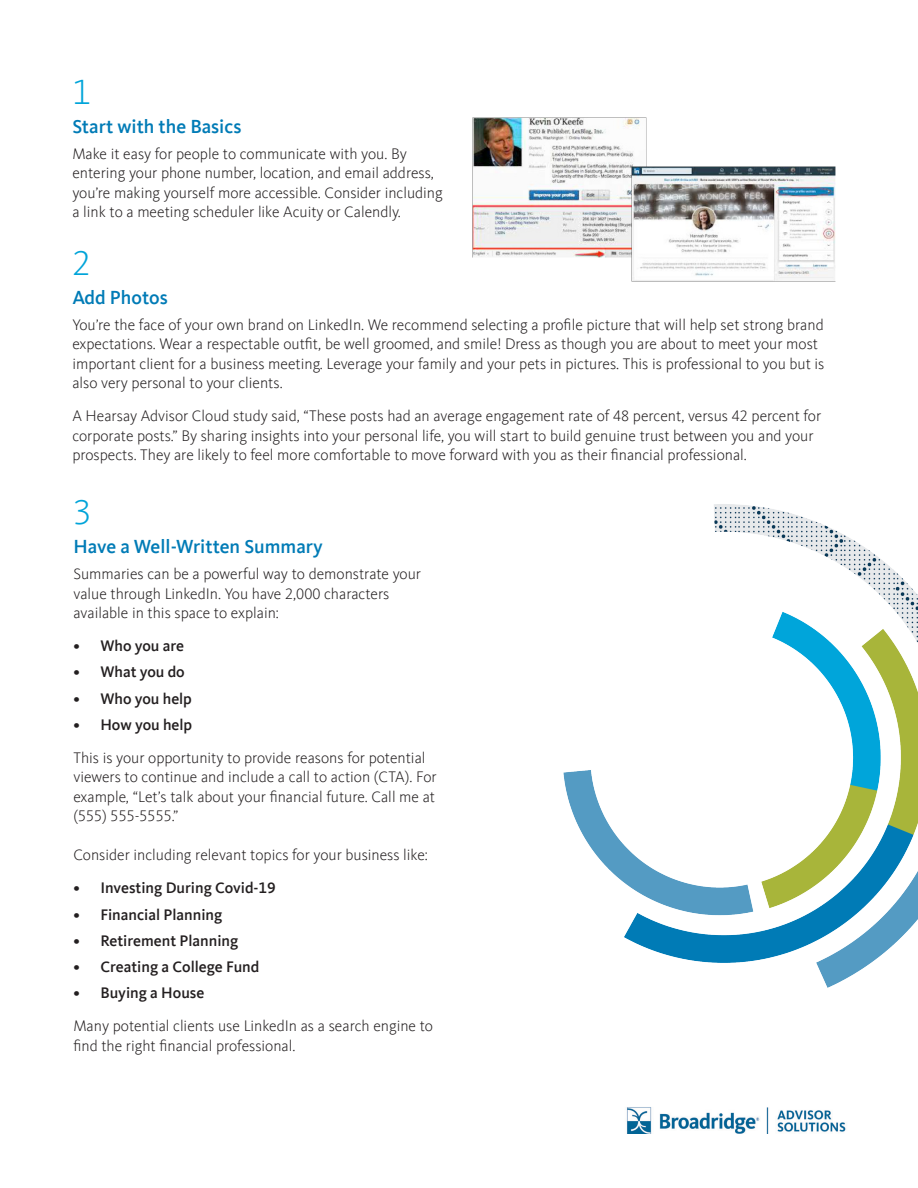
<style>
.page{position:relative;width:918px;height:1188px;background:#fff}
.page>*{position:absolute;margin:0;border:0;box-sizing:border-box;transform-origin:0 0}
.Head{font:300 36px "Kievit Offc";color:#00a4d9}
.Body{font:300 36px "Kievit Offc";color:#00a4d9}
.Head-2{font:500 19.5px "Kievit Offc";color:#007bb6}
.Body-2{font:500 19.5px "Kievit Offc";color:#007bb6}
.Body-3{font:300 15.75px/19.5px "Kievit Offc";color:#231f20}
.t1{font:500 15.75px "Kievit Offc";color:#231f20}
.Head-3{font:300 15.75px/19.5px "Kievit Offc";color:#231f20}
</style>
<div class="page">
<img style="left:626px;top:1107px;width:220px;height:27px">
<img style="left:472px;top:117px;width:175px;height:141px">
<img style="left:632px;top:167px;width:203px;height:115px">
<img style="left:563px;top:504px;width:355px;height:484px">
<p class="Head" style="left:72px;top:72px;width:20px">1</p>
<p class="Head-2" style="left:72px;top:115px;width:171px">Start with the Basics</p>
<p class="Body-3" style="left:72px;top:144px;width:372px">Make it easy for people to communicate with you. By entering your phone number, location, and email address, you’re making yourself more accessible. Consider including a link to a meeting scheduler like Acuity or Calendly.</p>
<p class="Body" style="left:72px;top:243px;width:20px">2</p>
<p class="Body-2" style="left:72px;top:286px;width:97px">Add Photos</p>
<p class="Body-3" style="left:72px;top:315px;width:754px">You’re the face of your own brand on LinkedIn. We recommend selecting a profile picture that will help set strong brand expectations. Wear a respectable outfit, be well groomed, and smile! Dress as though you are about to meet your most important client for a business meeting. Leverage your family and your pets in pictures. This is professional to you but is also very personal to your clients.</p>
<p class="Body-3" style="left:72px;top:407px;width:750px">A Hearsay Advisor Cloud study said, “These posts had an average engagement rate of 48 percent, versus 42 percent for corporate posts.” By sharing insights into your personal life, you will start to build genuine trust between you and your prospects. They are likely to feel more comfortable to move forward with you as their financial professional.</p>
<p class="Head" style="left:73px;top:492px;width:20px">3</p>
<p class="Head-2" style="left:73px;top:535px;width:251px">Have a Well-Written Summary</p>
<p class="Head-3" style="left:73px;top:564px;width:349px">Summaries can be a powerful way to demonstrate your value through LinkedIn. You have 2,000 characters available in this space to explain:</p>
<p class="t1" style="left:73px;top:637px;width:112px">• Who you are</p>
<p class="t1" style="left:73px;top:663px;width:113px">• What you do</p>
<p class="t1" style="left:73px;top:689px;width:120px">• Who you help</p>
<p class="t1" style="left:73px;top:716px;width:120px">• How you help</p>
<p class="Body-3" style="left:73px;top:748px;width:365px">This is your opportunity to provide reasons for potential viewers to continue and include a call to action (CTA). For example, “Let’s talk about your financial future. Call me at (555) 555-5555.”</p>
<p class="Body-3" style="left:73px;top:846px;width:356px">Consider including relevant topics for your business like:</p>
<p class="t1" style="left:73px;top:879px;width:204px">• Investing During Covid-19</p>
<p class="t1" style="left:73px;top:905px;width:150px">• Financial Planning</p>
<p class="t1" style="left:73px;top:932px;width:166px">• Retirement Planning</p>
<p class="t1" style="left:73px;top:958px;width:187px">• Creating a College Fund</p>
<p class="t1" style="left:73px;top:984px;width:133px">• Buying a House</p>
<p class="Body-3" style="left:73px;top:1017px;width:361px">Many potential clients use LinkedIn as a search engine to find the right financial professional.</p>
</div>
